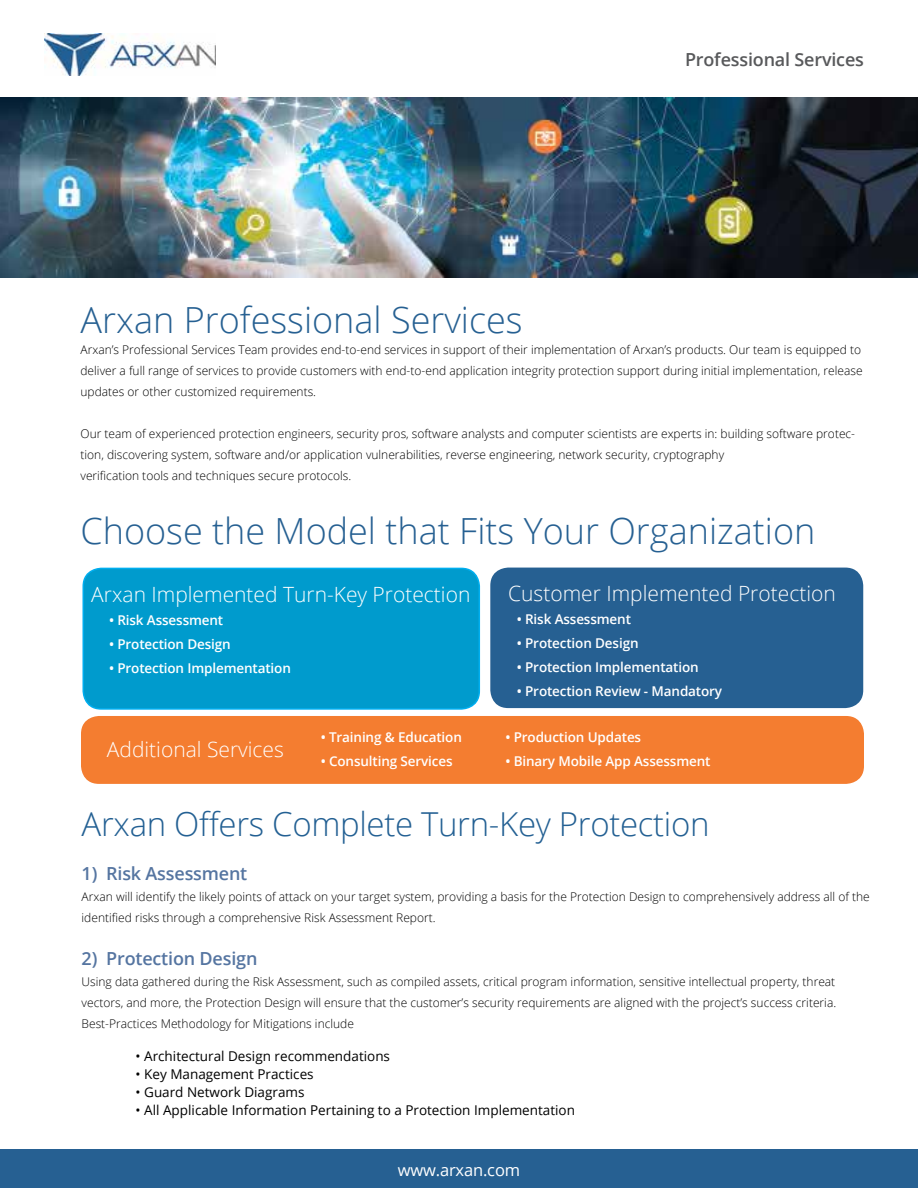
<style>
.page{position:relative;width:918px;height:1188px;background:#fff}
.page>*{position:absolute;margin:0;border:0;box-sizing:border-box;transform-origin:0 0}
.t1{font:300 36px "Open Sans";color:#266092}
.t2{font:300 33px "Open Sans";letter-spacing:-.01em;color:#236093}
.t3{font:300 21px "Open Sans";color:#fff}
.t4{font:600 18px "Open Sans";letter-spacing:-.01em;color:#5575a1}
.t5{font:600 18px "Open Sans";letter-spacing:-.01em;color:#58595b}
.t6{font:16.5px "Open Sans";letter-spacing:-.01em;color:#fff}
.t7{font:600 13.5px "Open Sans";letter-spacing:-.01em;color:#fff}
.t8{font:13.5px "Open Sans";color:#000}
.t9{font:300 12px/21px "Open Sans";color:#000}
</style>
<div class="page">
<img style="left:45px;top:33px;width:171px;height:42px">
<div style="left:0;top:1150px;width:918px;height:38px;background:#266092"></div>
<div style="left:0;top:1149px;width:918px;height:39px;border:2px solid #266092"></div>
<img style="left:0;top:97px;width:918px;height:181px">
<div style="left:83px;top:568px;width:396px;height:141px;background:#009bcd;border-radius:18px"></div>
<div style="left:82px;top:568px;width:398px;height:142px;border:2px solid #00aeef;border-radius:18px"></div>
<div style="left:490px;top:568px;width:373px;height:140px;background:#266092;border-radius:18px"></div>
<div style="left:81px;top:716px;width:783px;height:68px;background:#f47d30;border-radius:18px"></div>
<h3 class="t5" style="left:685px;top:47px;width:180px">Professional Services</h3>
<h1 class="t1" style="left:81px;top:295px;width:444px">Arxan Professional Services</h1>
<p class="t9" style="left:81px;top:339px;width:784px">Arxan’s Professional Services Team provides end-to-end services in support of their implementation of Arxan’s products. Our team is equipped to deliver a full range of services to provide customers with end-to-end application integrity protection support during initial implementation, release updates or other customized requirements.</p>
<p class="t9" style="left:81px;top:423px;width:776px">Our team of experienced protection engineers, security pros, software analysts and computer scientists are experts in: building software protec&shy;tion, discovering system, software and/or application vulnerabilities, reverse engineering, network security, cryptography<br>verification tools and techniques secure protocols.</p>
<h1 class="t1" style="left:81px;top:507px;width:736px">Choose the Model that Fits Your Organization</h1>
<h3 class="t3" style="left:91px;top:580px;width:381px">Arxan Implemented Turn-Key Protection</h3>
<p class="t7" style="left:109px;top:611px;width:116px">• Risk Assessment</p>
<p class="t7" style="left:109px;top:635px;width:123px">• Protection Design</p>
<p class="t7" style="left:109px;top:659px;width:183px">• Protection Implementation</p>
<h3 class="t3" style="left:508px;top:579px;width:329px">Customer Implemented Protection</h3>
<p class="t7" style="left:517px;top:610px;width:116px">• Risk Assessment</p>
<p class="t7" style="left:517px;top:634px;width:123px">• Protection Design</p>
<p class="t7" style="left:517px;top:658px;width:183px">• Protection Implementation</p>
<p class="t7" style="left:517px;top:682px;width:207px">• Protection Review - Mandatory</p>
<h3 class="t3" style="left:107px;top:735px;width:178px">Additional Services</h3>
<p class="t7" style="left:321px;top:728px;width:143px">• Training &amp; Education</p>
<p class="t7" style="left:321px;top:752px;width:133px">• Consulting Services</p>
<p class="t7" style="left:505px;top:728px;width:137px">• Production Updates</p>
<p class="t7" style="left:505px;top:752px;width:207px">• Binary Mobile App Assessment</p>
<h2 class="t2" style="left:82px;top:802px;width:629px">Arxan Offers Complete Turn-Key Protection</h2>
<h3 class="t4" style="left:82px;top:861px;width:167px">1) Risk Assessment</h3>
<p class="t9" style="left:82px;top:885px;width:790px">Arxan will identify the likely points of attack on your target system, providing a basis for the Protection Design to comprehensively address all of the identified risks through a comprehensive Risk Assessment Report.</p>
<h3 class="t4" style="left:82px;top:946px;width:177px">2) Protection Design</h3>
<p class="t9" style="left:82px;top:971px;width:756px;text-align:justify">Using data gathered during the Risk Assessment, such as compiled assets, critical program information, sensitive intellectual property, threat vectors, and more, the Protection Design will ensure that the customer’s security requirements are aligned with the project’s success criteria.<br>Best-Practices Methodology for Mitigations include</p>
<p class="t8" style="left:136px;top:1047px;width:256px">• Architectural Design recommendations</p>
<p class="t8" style="left:136px;top:1065px;width:180px">• Key Management Practices</p>
<p class="t8" style="left:136px;top:1083px;width:170px">• Guard Network Diagrams</p>
<p class="t8" style="left:136px;top:1101px;width:441px">• All Applicable Information Pertaining to a Protection Implementation</p>
<h3 class="t6" style="left:398px;top:1158px;width:124px">www.arxan.com</h3>
</div>
